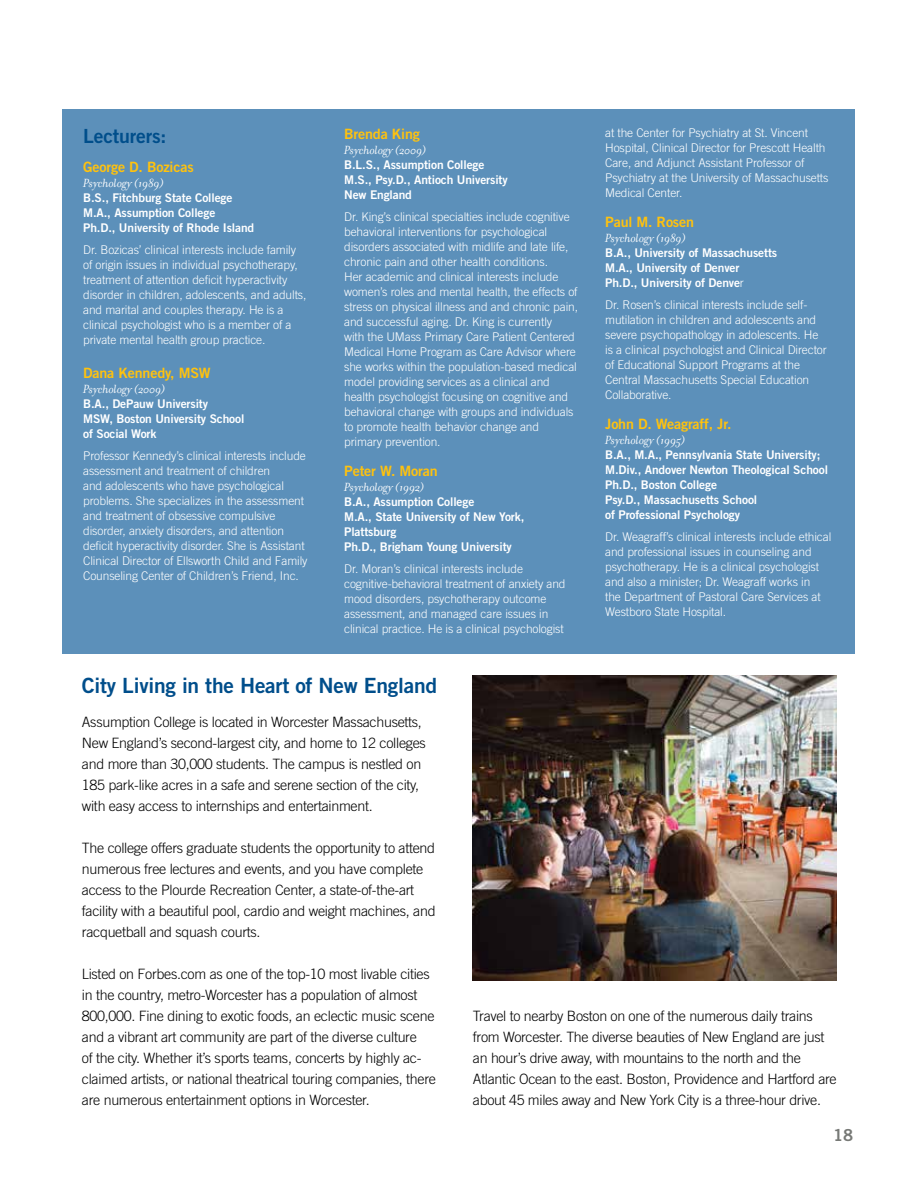
<style>
.page{position:relative;width:918px;height:1188px;background:#fff}
.page>*{position:absolute;margin:0;border:0;box-sizing:border-box;transform-origin:0 0}
.t1{font:21px "Trade Gothic Bold Two";letter-spacing:-.01em;color:#004e8b}
.t2{font:19.5px "Trade Gothic Bold Two";letter-spacing:-.01em;color:#004e8b}
.t3{font:16.5px "Trade Gothic Bold Two";color:#777976}
.t4{font:300 14.25px/21px "Trade Gothic";letter-spacing:-.02em;color:#000}
.t5{font:14.25px "Trade Gothic Bold Two";letter-spacing:-.01em;color:#ffc20e}
.t6{font:italic 12.75px "Filosofia";letter-spacing:-.01em;color:#fff}
.t7{font:300 12px/15px "Trade Gothic";letter-spacing:-.01em;color:#fff}
.t8{font:12px/15px "Trade Gothic Bold Two";letter-spacing:-.01em;color:#fff}
.s1{font-family:"Trade Gothic";font-weight:300}
</style>
<div class="page">
<img style="left:473px;top:676px;width:364px;height:305px">
<div style="left:63px;top:110px;width:792px;height:544px;background:#5c90ba"></div>
<h2 class="t2" style="left:83px;top:124px;width:85px">Lecturers:</h2>
<p class="t5" style="left:83px;top:158px;width:112px">George D. Bozicas</p>
<p class="t6" style="left:83px;top:176px;width:82px">Psychology (1989)</p>
<p class="t8" style="left:83px;top:190px;width:173px">B.S., Fitchburg State College<br>M.A., Assumption College<br>Ph.D., University of Rhode Island</p>
<p class="t7" style="left:83px;top:242px;width:225px">Dr. Bozicas’ clinical interests include family of origin issues in individual psychotherapy, treatment of attention deficit hyperactivity disorder in children, adolescents, and adults, and marital and couples therapy. He is a clinical psychologist who is a member of a private mental health group practice.</p>
<p class="t5" style="left:83px;top:364px;width:129px">Dana Kennedy, MSW</p>
<p class="t6" style="left:83px;top:382px;width:84px">Psychology (2009)</p>
<p class="t8" style="left:83px;top:396px;width:163px">B.A., DePauw University<br>MSW, Boston University School of Social Work</p>
<p class="t7" style="left:83px;top:448px;width:226px">Professor Kennedy’s clinical interests include assessment and treatment of children<br>and adolescents who have psychological problems. She specializes in the assessment and treatment of obsessive compulsive disorder, anxiety disorders, and attention deficit hyperactivity disorder. She is Assistant Clinical Director of Ellsworth Child and Family Counseling Center of Children’s Friend, Inc.</p>
<p class="t5" style="left:344px;top:125px;width:77px">Brenda King</p>
<p class="t6" style="left:344px;top:143px;width:84px">Psychology (2009)</p>
<p class="t8" style="left:344px;top:157px;width:165px">B.L.S., Assumption College<br>M.S., Psy.D., Antioch University<br>New England</p>
<p class="t7" style="left:344px;top:209px;width:236px">Dr. King’s clinical specialties include cognitive behavioral interventions for psychological disorders associated with midlife and late life, chronic pain and other health conditions.<br>Her academic and clinical interests include women’s roles and mental health, the effects of stress on physical illness and and chronic pain, and successful aging. Dr. King is currently<br>with the UMass Primary Care Patient Centered Medical Home Program as Care Advisor where she works within the population-based medical model providing services as a clinical and health psychologist focusing on cognitive and behavioral change with groups and individuals to promote health behavior change and primary prevention.</p>
<p class="t5" style="left:344px;top:462px;width:95px">Peter W. Moran</p>
<p class="t6" style="left:344px;top:480px;width:82px">Psychology (1992)</p>
<p class="t8" style="left:344px;top:494px;width:182px">B.A., Assumption College<br>M.A., State University of New York,<br>Plattsburg<br>Ph.D., Brigham Young University</p>
<p class="t7" style="left:344px;top:561px;width:223px">Dr. Moran’s clinical interests include cognitive-behavioral treatment of anxiety and mood disorders, psychotherapy outcome assessment, and managed care issues in clinical practice. He is a clinical psychologist</p>
<p class="t7" style="left:605px;top:125px;width:225px">at the Center for Psychiatry at St. Vincent Hospital, Clinical Director for Prescott Health Care, and Adjunct Assistant Professor of Psychiatry at the University of Massachusetts Medical Center.</p>
<p class="t5" style="left:605px;top:213px;width:90px">Paul M. Rosen</p>
<p class="t6" style="left:605px;top:231px;width:82px">Psychology (1989)</p>
<p class="t8" style="left:605px;top:245px;width:174px">B.A., University of Massachusetts<br>M.A., University of Denver<br>Ph.D., University of Denve<span class="s1">r</span></p>
<p class="t7" style="left:605px;top:297px;width:223px">Dr. Rosen’s clinical interests include self&shy;mutilation in children and adolescents and severe psychopathology in adolescents. He is a clinical psychologist and Clinical Director of Educational Support Programs at the Central Massachusetts Special Education Collaborative.</p>
<p class="t5" style="left:605px;top:415px;width:128px">John D. Weagraff, Jr.</p>
<p class="t6" style="left:605px;top:433px;width:82px">Psychology (1995)</p>
<p class="t8" style="left:605px;top:447px;width:224px">B.A., M.A., Pennsylvania State University; M.Div., Andover Newton Theological School Ph.D., Boston College<br>Psy.D., Massachusetts School<br>of Professional Psychology</p>
<p class="t7" style="left:605px;top:529px;width:228px">Dr. Weagraff’s clinical interests include ethical and professional issues in counseling and psychotherapy. He is a clinical psychologist and also a minister; Dr. Weagraff works in<br>the Department of Pastoral Care Services at Westboro State Hospital.</p>
<h1 class="t1" style="left:82px;top:672px;width:357px">City Living in the Heart of New England</h1>
<p class="t4" style="left:82px;top:711px;width:346px">Assumption College is located in Worcester Massachusetts, New England’s second-largest city, and home to 12 colleges and more than 30,000 students. The campus is nestled on 185 park-like acres in a safe and serene section of the city, with easy access to internships and entertainment.</p>
<p class="t4" style="left:82px;top:837px;width:355px">The college offers graduate students the opportunity to attend numerous free lectures and events, and you have complete access to the Plourde Recreation Center, a state-of-the-art facility with a beautiful pool, cardio and weight machines, and racquetball and squash courts.</p>
<p class="t4" style="left:82px;top:963px;width:356px">Listed on Forbes.com as one of the top-10 most livable cities in the country, metro-Worcester has a population of almost 800,000. Fine dining to exotic foods, an eclectic music scene and a vibrant art community are part of the diverse culture<br>of the city. Whether it’s sports teams, concerts by highly ac&shy;claimed artists, or national theatrical touring companies, there are numerous entertainment options in Worcester.</p>
<p class="t4" style="left:473px;top:1005px;width:365px">Travel to nearby Boston on one of the numerous daily trains from Worcester. The diverse beauties of New England are just an hour’s drive away, with mountains to the north and the Atlantic Ocean to the east. Boston, Providence and Hartford are about 45 miles away and New York City is a three-hour drive.</p>
<h3 class="t3" style="left:833px;top:1125px;width:22px">18</h3>
</div>
